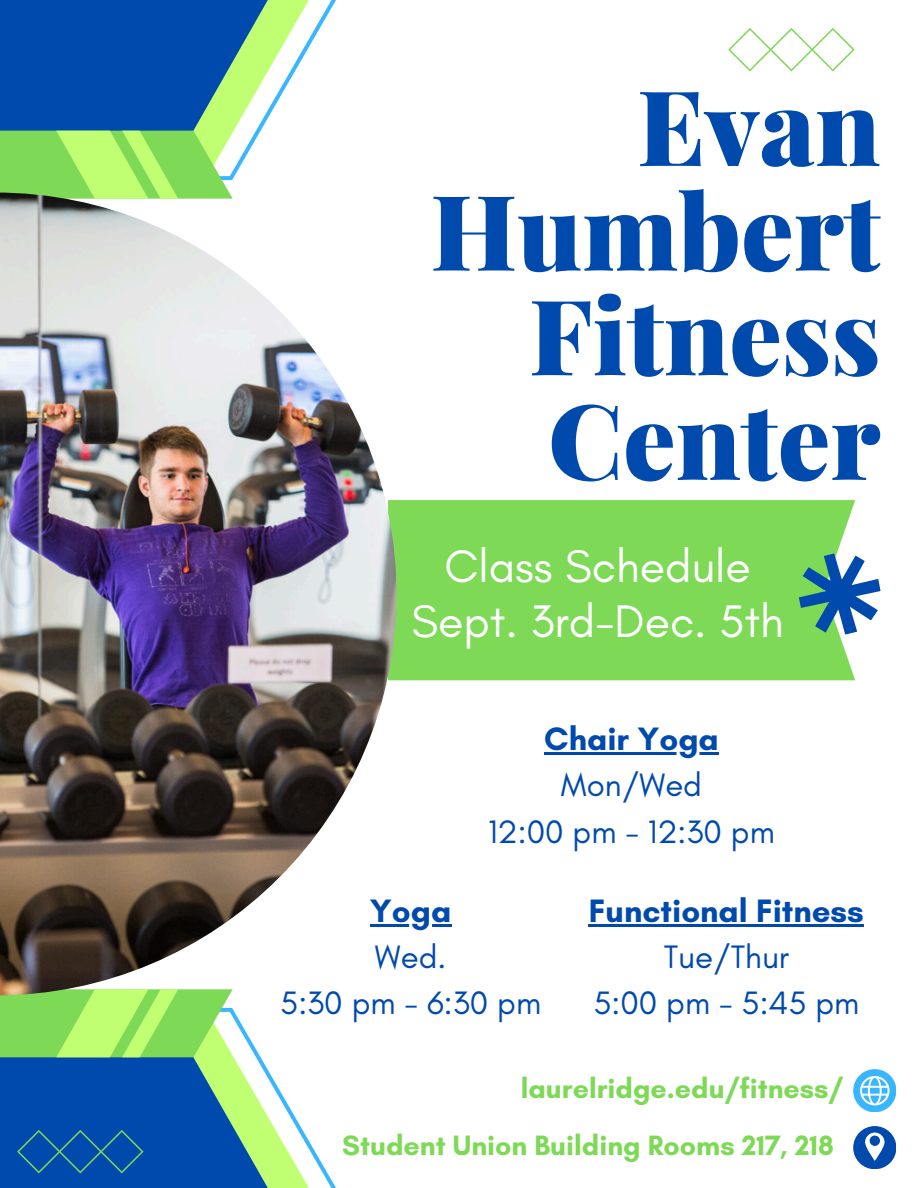
<style>
.page{position:relative;width:918px;height:1188px;background:#fff}
.page>*{position:absolute;margin:0;border:0;box-sizing:border-box;transform-origin:0 0}
.t1{font:900 104.55px/104.7px "Playfair Display";color:#004aad;text-align:right}
.t2{font:46.5px/55.2px "Glacial Indifference";color:#fff;text-align:center}
.t3{font:33px/46.2px "Glacial Indifference";color:#004aad;text-align:center}
.t4{font:700 28.5px "Glacial Indifference";color:#7ed957}
.s1{font-weight:700}
</style>
<div class="page">
<div style="left:396px;top:500px;width:459px;height:180px;background:#7ed957"></div>
<svg style="left:0;top:0;width:317px;height:193px"></svg>
<img style="left:0;top:193px;width:396px;height:796px">
<svg style="left:853px;top:1069px;width:43px;height:43px"></svg>
<svg style="left:853px;top:1126px;width:43px;height:43px"></svg>
<svg style="left:0;top:989px;width:317px;height:199px"></svg>
<svg style="left:728px;top:28px;width:127px;height:43px"></svg>
<svg style="left:799px;top:553px;width:82px;height:82px"></svg>
<hr style="left:589px;top:924px;width:275px;height:2px;background:#004aad">
<hr style="left:544px;top:753px;width:175px;height:2px;background:#004aad">
<hr style="left:370px;top:924px;width:81px;height:2px;background:#004aad">
<p class="t1" style="left:431px;top:70px;width:452px">Evan<br>Humbert<br>Fitness<br>Center</p>
<p class="t2" style="left:412px;top:538px;width:374px">Class Schedule<br>Sept. 3rd-Dec. 5th</p>
<h3 class="t3" style="left:488px;top:716px;width:288px"><span class="s1">Chair Yoga<br></span>Mon/Wed<br>12:00 pm - 12:30 pm</h3>
<h3 class="t3" style="left:280px;top:887px;width:263px"><span class="s1">Yoga<br></span>Wed.<br>5:30 pm - 6:30 pm</h3>
<h2 class="t3" style="left:589px;top:887px;width:277px"><span class="s1">Functional Fitness<br></span>Tue/Thur<br>5:00 pm - 5:45 pm</h2>
<p class="t4" style="left:521px;top:1071px;width:324px">laurelridge.edu/fitness/</p>
<h1 class="t4" style="left:342px;top:1128px;width:493px">Student Union Building Rooms 217, 218</h1>
</div>
